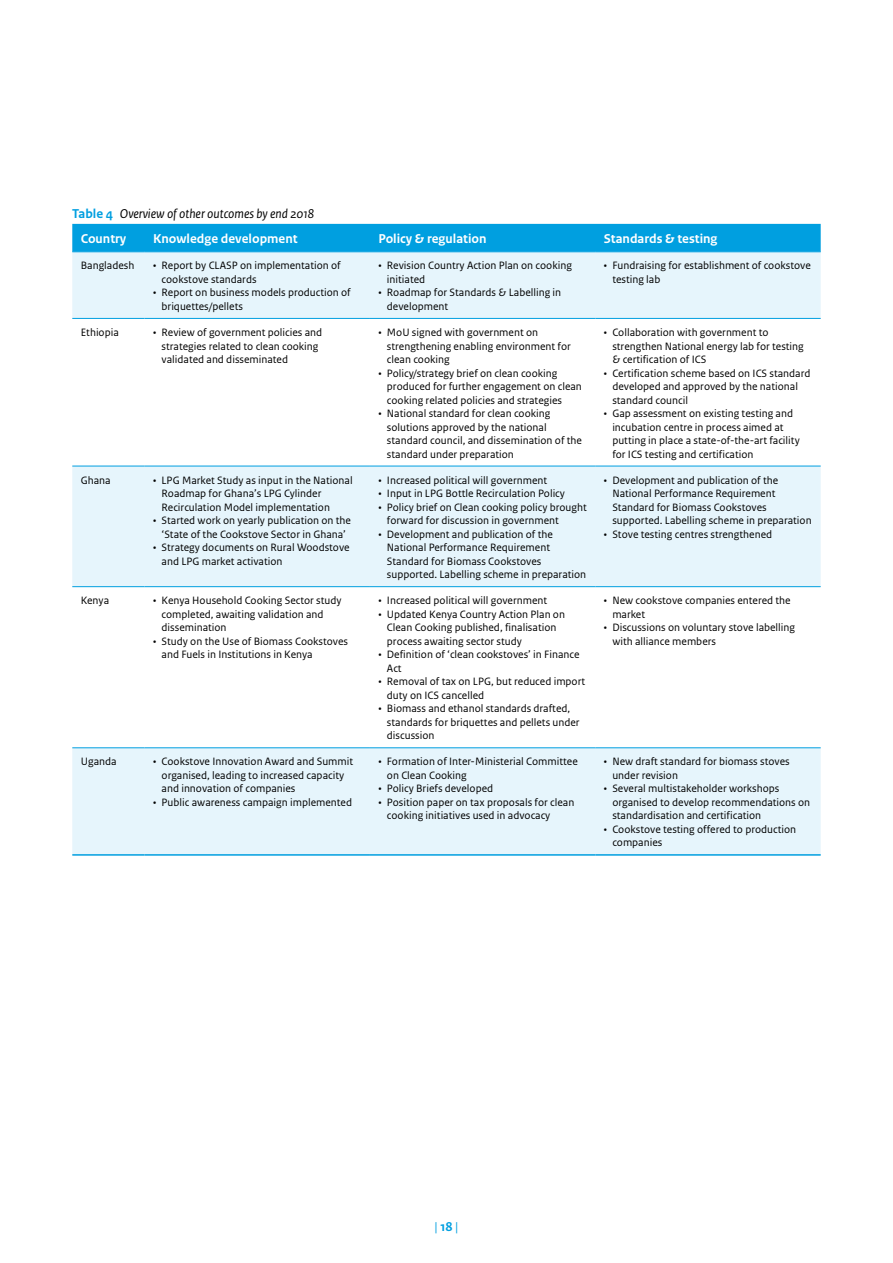
<style>
.page{position:relative;width:893px;height:1263px;background:#fff}
.page>*{position:absolute;margin:0;border:0;box-sizing:border-box;transform-origin:0 0}
._30_RO_Tabel_Kop{font:700 13.5px "Rijksoverheid Sans Text";color:#fff}
._30_RO_Tabel_Kop_v2{font:italic 13.5px "Rijksoverheid Sans Text";color:#000}
.t1{font:13.5px "Rijksoverheid Sans Text";color:#009fe0}
._32_RO_Tabel_Broodte{font:11.25px/13.5px "Rijksoverheid Sans Text";color:#000}
.s1{font-weight:700;font-style:normal;color:#009fe0}
.s2{font-weight:700}
</style>
<div class="page">
<div style="left:72px;top:224px;width:749px;height:27px;background:#009fe0"></div>
<div style="left:72px;top:252px;width:749px;height:602px;background:#e6f5fc"></div>
<svg style="left:72px;top:319px;width:749px;height:428px"></svg>
<hr style="left:72px;top:251px;width:73px;height:1px;background:#009fe0">
<hr style="left:145px;top:251px;width:225px;height:1px;background:#009fe0">
<hr style="left:370px;top:251px;width:225px;height:1px;background:#009fe0">
<hr style="left:595px;top:251px;width:226px;height:1px;background:#009fe0">
<hr style="left:72px;top:318px;width:73px;height:1px;background:#009fe0">
<hr style="left:145px;top:318px;width:225px;height:1px;background:#009fe0">
<hr style="left:370px;top:318px;width:225px;height:1px;background:#009fe0">
<hr style="left:595px;top:318px;width:226px;height:1px;background:#009fe0">
<hr style="left:72px;top:466px;width:73px;height:1px;background:#009fe0">
<hr style="left:145px;top:466px;width:225px;height:1px;background:#009fe0">
<hr style="left:370px;top:466px;width:225px;height:1px;background:#009fe0">
<hr style="left:595px;top:466px;width:226px;height:1px;background:#009fe0">
<hr style="left:72px;top:586px;width:73px;height:1px;background:#009fe0">
<hr style="left:145px;top:586px;width:225px;height:1px;background:#009fe0">
<hr style="left:370px;top:586px;width:225px;height:1px;background:#009fe0">
<hr style="left:595px;top:586px;width:226px;height:1px;background:#009fe0">
<hr style="left:72px;top:747px;width:73px;height:1px;background:#009fe0">
<hr style="left:145px;top:747px;width:225px;height:1px;background:#009fe0">
<hr style="left:370px;top:747px;width:225px;height:1px;background:#009fe0">
<hr style="left:595px;top:747px;width:226px;height:1px;background:#009fe0">
<hr style="left:72px;top:854px;width:73px;height:2px;background:#009fe0">
<hr style="left:145px;top:854px;width:225px;height:2px;background:#009fe0">
<hr style="left:370px;top:854px;width:225px;height:2px;background:#009fe0">
<hr style="left:595px;top:854px;width:226px;height:2px;background:#009fe0">
<p class="_30_RO_Tabel_Kop_v2" style="left:72px;top:206px;width:244px"><span class="s1">Table 4</span> Overview of other outcomes by end 2018</p>
<p class="_30_RO_Tabel_Kop" style="left:81px;top:231px;width:47px">Country</p>
<p class="_30_RO_Tabel_Kop" style="left:153px;top:231px;width:146px">Knowledge development</p>
<p class="_30_RO_Tabel_Kop" style="left:378px;top:231px;width:110px">Policy &amp; regulation</p>
<p class="_30_RO_Tabel_Kop" style="left:604px;top:231px;width:115px">Standards &amp; testing</p>
<p class="_32_RO_Tabel_Broodte" style="left:81px;top:259px;width:55px">Bangladesh</p>
<p class="_32_RO_Tabel_Broodte" style="left:162px;top:259px;width:181px;text-indent:-9px">• Report by CLASP on implementation of cookstove standards</p>
<p class="_32_RO_Tabel_Broodte" style="left:162px;top:286px;width:191px;text-indent:-9px">• Report on business models production of briquettes/pellets</p>
<p class="_32_RO_Tabel_Broodte" style="left:612px;top:259px;width:200px;text-indent:-9px">• Fundraising for establishment of cookstove testing lab</p>
<p class="_32_RO_Tabel_Broodte" style="left:387px;top:259px;width:186px;text-indent:-9px">• Revision Country Action Plan on cooking initiated</p>
<p class="_32_RO_Tabel_Broodte" style="left:387px;top:286px;width:176px;text-indent:-9px">• Roadmap for Standards &amp; Labelling in development</p>
<p class="_32_RO_Tabel_Broodte" style="left:81px;top:326px;width:40px">Ethiopia</p>
<p class="_32_RO_Tabel_Broodte" style="left:162px;top:326px;width:162px;text-indent:-9px">• Review of government policies and strategies related to clean cooking validated and disseminated</p>
<p class="_32_RO_Tabel_Broodte" style="left:387px;top:326px;width:185px;text-indent:-9px">• MoU signed with government on strengthening enabling environment for clean cooking</p>
<p class="_32_RO_Tabel_Broodte" style="left:387px;top:366px;width:196px;text-indent:-9px">• Policy/strategy brief on clean cooking produced for further engagement on clean cooking related policies and strategies</p>
<p class="_32_RO_Tabel_Broodte" style="left:387px;top:407px;width:197px;text-indent:-9px">• National standard for clean cooking solutions approved by the national standard council, and dissemination of the standard under preparation</p>
<p class="_32_RO_Tabel_Broodte" style="left:81px;top:473px;width:31px">Ghana</p>
<p class="_32_RO_Tabel_Broodte" style="left:162px;top:473px;width:193px;text-indent:-9px">• LPG Market Study as input in the National<br>Roadmap for Ghana’s LPG Cylinder<br>Recirculation Model implementation</p>
<p class="_32_RO_Tabel_Broodte" style="left:153px;top:514px;width:199px;text-align:center">• Started work on yearly publication on the ‘State of the Cookstove Sector in Ghana’</p>
<p class="_32_RO_Tabel_Broodte" style="left:162px;top:541px;width:190px;text-indent:-9px">• Strategy documents on Rural Woodstove and LPG market activation</p>
<p class="_32_RO_Tabel_Broodte" style="left:81px;top:594px;width:30px">Kenya</p>
<p class="_32_RO_Tabel_Broodte" style="left:162px;top:594px;width:181px;text-indent:-9px">• Kenya Household Cooking Sector study completed, awaiting validation and dissemination</p>
<p class="_32_RO_Tabel_Broodte" style="left:162px;top:634px;width:188px;text-indent:-9px">• Study on the Use of Biomass Cookstoves and Fuels in Institutions in Kenya</p>
<p class="_32_RO_Tabel_Broodte" style="left:81px;top:755px;width:37px">Uganda</p>
<p class="_32_RO_Tabel_Broodte" style="left:162px;top:755px;width:193px;text-indent:-9px">• Cookstove Innovation Award and Summit organised, leading to increased capacity and innovation of companies</p>
<p class="_32_RO_Tabel_Broodte" style="left:153px;top:796px;width:200px">• Public awareness campaign implemented</p>
<p class="_32_RO_Tabel_Broodte" style="left:378px;top:473px;width:170px">• Increased political will government</p>
<p class="_32_RO_Tabel_Broodte" style="left:378px;top:487px;width:188px">• Input in LPG Bottle Recirculation Policy</p>
<p class="_32_RO_Tabel_Broodte" style="left:387px;top:500px;width:201px;text-indent:-9px">• Policy brief on Clean cooking policy brought forward for discussion in government</p>
<p class="_32_RO_Tabel_Broodte" style="left:387px;top:527px;width:201px;text-indent:-9px">• Development and publication of the National Performance Requirement Standard for Biomass Cookstoves supported. Labelling scheme in preparation</p>
<p class="_32_RO_Tabel_Broodte" style="left:378px;top:594px;width:170px">• Increased political will government</p>
<p class="_32_RO_Tabel_Broodte" style="left:387px;top:607px;width:180px;text-indent:-9px">• Updated Kenya Country Action Plan on<br>Clean Cooking published, finalisation process awaiting sector study</p>
<p class="_32_RO_Tabel_Broodte" style="left:387px;top:648px;width:194px;text-indent:-9px">• Definition of ‘clean cookstoves’ in Finance<br>Act</p>
<p class="_32_RO_Tabel_Broodte" style="left:387px;top:675px;width:200px;text-indent:-9px">• Removal of tax on LPG, but reduced import duty on ICS cancelled</p>
<p class="_32_RO_Tabel_Broodte" style="left:387px;top:702px;width:194px;text-indent:-9px">• Biomass and ethanol standards drafted, standards for briquettes and pellets under discussion</p>
<p class="_32_RO_Tabel_Broodte" style="left:387px;top:755px;width:192px;text-indent:-9px">• Formation of Inter-Ministerial Committee on Clean Cooking</p>
<p class="_32_RO_Tabel_Broodte" style="left:378px;top:782px;width:116px">• Policy Briefs developed</p>
<p class="_32_RO_Tabel_Broodte" style="left:387px;top:796px;width:189px;text-indent:-9px">• Position paper on tax proposals for clean cooking initiatives used in advocacy</p>
<p class="_32_RO_Tabel_Broodte" style="left:612px;top:326px;width:193px;text-indent:-9px">• Collaboration with government to strengthen National energy lab for testing &amp; certification of ICS</p>
<p class="_32_RO_Tabel_Broodte" style="left:612px;top:366px;width:200px;text-indent:-9px">• Certification scheme based on ICS standard developed and approved by the national standard council</p>
<p class="_32_RO_Tabel_Broodte" style="left:612px;top:407px;width:189px;text-indent:-9px">• Gap assessment on existing testing and incubation centre in process aimed at putting in place a state-of-the-art facility for ICS testing and certification</p>
<p class="_32_RO_Tabel_Broodte" style="left:612px;top:473px;width:201px;text-indent:-9px">• Development and publication of the National Performance Requirement Standard for Biomass Cookstoves supported. Labelling scheme in preparation</p>
<p class="_32_RO_Tabel_Broodte" style="left:604px;top:527px;width:170px">• Stove testing centres strengthened</p>
<p class="_32_RO_Tabel_Broodte" style="left:612px;top:594px;width:180px;text-indent:-9px">• New cookstove companies entered the market</p>
<p class="_32_RO_Tabel_Broodte" style="left:612px;top:621px;width:184px;text-indent:-9px">• Discussions on voluntary stove labelling with alliance members</p>
<p class="_32_RO_Tabel_Broodte" style="left:612px;top:755px;width:179px;text-indent:-9px">• New draft standard for biomass stoves under revision</p>
<p class="_32_RO_Tabel_Broodte" style="left:612px;top:782px;width:199px;text-indent:-9px">• Several multistakeholder workshops organised to develop recommendations on standardisation and certification</p>
<p class="_32_RO_Tabel_Broodte" style="left:612px;top:823px;width:185px;text-indent:-9px">• Cookstove testing offered to production companies</p>
<p class="t1" style="left:434px;top:1219px;width:26px">| <span class="s2">18</span> |</p>
</div>
